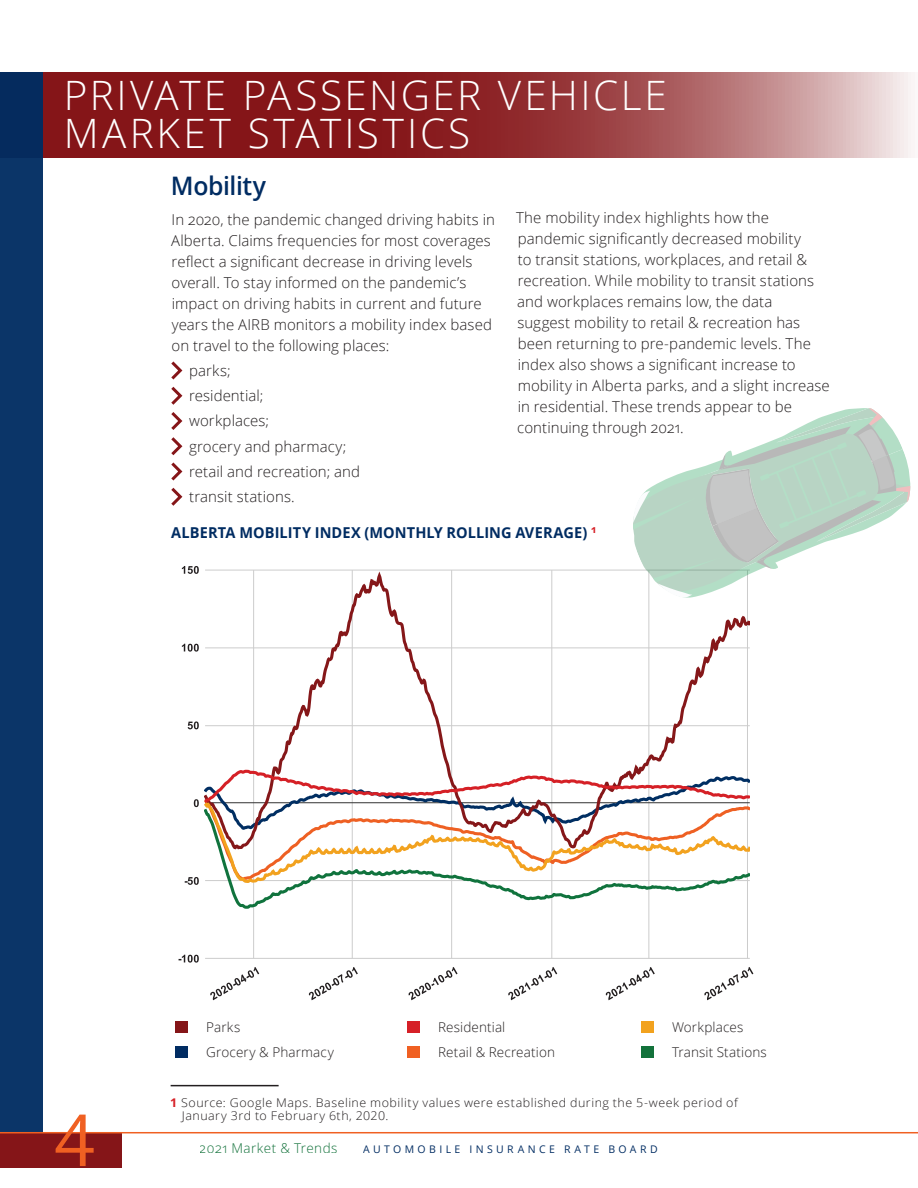
<style>
.page{position:relative;width:918px;height:1188px;background:#fff}
.page>*{position:absolute;margin:0;border:0;box-sizing:border-box;transform-origin:0 0}
.t1{font:72px "Open Sans";color:#f06022}
.top_head{font:300 40.5px/37.5px "Open Sans";letter-spacing:.065em;color:#fff}
._2nd_heads{font:600 25.5px "Open Sans";letter-spacing:-.015em;color:#002c62}
.main_text_2{font:300 15px/21px "Open Sans";letter-spacing:.005em;color:#231f20}
.main_bullet{font:300 15px "Open Sans";letter-spacing:.005em;color:#231f20}
.fin_-top_blue_head{font:700 15px "Open Sans";letter-spacing:.005em;color:#002c62}
.main_text_2-2{font:300 13.5px "Open Sans";letter-spacing:.01em;color:#231f20}
.t2{font:300 13.5px "Open Sans";letter-spacing:.035em;color:#13723b}
.footnote_text{font:300 12px/13.5px "Open Sans";letter-spacing:.04em;color:#231f20;scale:1.04 1}
.t3{font:10.5px "Open Sans";letter-spacing:.325em;color:#002c62}
.s1{font-weight:700;color:#d62027}
</style>
<div class="page">
<svg style="left:171px;top:361px;width:12px;height:145px"></svg>
<hr style="left:171px;top:1085px;width:108px;height:1px;background:#231f20">
<hr style="left:253px;top:570px;width:1px;height:388px;background:#ccc">
<hr style="left:352px;top:570px;width:1px;height:388px;background:#ccc">
<hr style="left:451px;top:570px;width:1px;height:388px;background:#ccc">
<hr style="left:551px;top:570px;width:1px;height:388px;background:#ccc">
<hr style="left:648px;top:570px;width:1px;height:388px;background:#ccc">
<hr style="left:747px;top:570px;width:1px;height:388px;background:#ccc">
<hr style="left:205px;top:958px;width:545px;height:1px;background:#ccc">
<hr style="left:205px;top:570px;width:545px;height:1px;background:#ccc">
<svg style="left:205px;top:573px;width:545px;height:195px"></svg>
<svg style="left:205px;top:768px;width:545px;height:142px"></svg>
<svg style="left:179px;top:955px;width:20px;height:8px"></svg>
<svg style="left:185px;top:877px;width:14px;height:8px"></svg>
<svg style="left:194px;top:799px;width:5px;height:8px"></svg>
<svg style="left:188px;top:721px;width:11px;height:8px"></svg>
<svg style="left:182px;top:644px;width:17px;height:8px"></svg>
<svg style="left:182px;top:566px;width:17px;height:8px"></svg>
<svg style="left:210px;top:967px;width:49px;height:33px"></svg>
<svg style="left:309px;top:967px;width:49px;height:33px"></svg>
<svg style="left:408px;top:967px;width:50px;height:33px"></svg>
<svg style="left:508px;top:967px;width:49px;height:33px"></svg>
<svg style="left:606px;top:967px;width:49px;height:33px"></svg>
<svg style="left:704px;top:967px;width:49px;height:33px"></svg>
<svg style="left:633px;top:408px;width:278px;height:191px"></svg>
<svg style="left:43px;top:72px;width:868px;height:86px;background:#9d4346"></svg>
<div style="left:0;top:72px;width:43px;height:1061px;background:#0b3568"></div>
<div style="left:0;top:1133px;width:122px;height:34px;background:#851518"></div>
<div style="left:176px;top:1046px;width:12px;height:11px;background:#002c62"></div>
<div style="left:176px;top:1021px;width:12px;height:12px;background:#851518"></div>
<div style="left:407px;top:1046px;width:13px;height:11px;background:#f06022"></div>
<div style="left:407px;top:1021px;width:13px;height:12px;background:#d62027"></div>
<div style="left:641px;top:1046px;width:12px;height:11px;background:#13723b"></div>
<div style="left:641px;top:1021px;width:12px;height:12px;background:#f2a21e"></div>
<hr style="left:0;top:1132px;width:918px;height:1px;background:#f06022">
<p class="top_head" style="left:64px;top:76px;width:605px">PRIVATE PASSENGER VEHICLE<br>MARKET STATISTICS</p>
<p class="_2nd_heads" style="left:171px;top:168px;width:97px">Mobility</p>
<p class="main_text_2" style="left:171px;top:208px;width:326px">In 2020, the pandemic changed driving habits in Alberta. Claims frequencies for most coverages reflect a significant decrease in driving levels overall. To stay informed on the pandemic’s impact on driving habits in current and future years the AIRB monitors a mobility index based on travel to the following places:</p>
<p class="main_bullet" style="left:189px;top:360px;width:43px">parks;</p>
<p class="main_bullet" style="left:189px;top:385px;width:76px">residential;</p>
<p class="main_bullet" style="left:189px;top:411px;width:81px">workplaces;</p>
<p class="main_bullet" style="left:189px;top:436px;width:159px">grocery and pharmacy;</p>
<p class="main_bullet" style="left:189px;top:461px;width:172px">retail and recreation; and</p>
<p class="main_bullet" style="left:189px;top:486px;width:107px">transit stations.</p>
<p class="main_text_2" style="left:516px;top:207px;width:315px">The mobility index highlights how the pandemic significantly decreased mobility<br>to transit stations, workplaces, and retail &amp; recreation. While mobility to transit stations and workplaces remains low, the data<br>suggest mobility to retail &amp; recreation has been returning to pre-pandemic levels. The index also shows a significant increase to mobility in Alberta parks, and a slight increase in residential. These trends appear to be continuing through 2021.</p>
<p class="fin_-top_blue_head" style="left:171px;top:522px;width:426px">ALBERTA MOBILITY INDEX (MONTHLY ROLLING AVERAGE) <sup>1</sup></p>
<h1 class="t1" style="left:54px;top:1078px;width:42px">4</h1>
<p class="main_text_2-2" style="left:206px;top:1018px;width:36px">Parks</p>
<p class="main_text_2-2" style="left:206px;top:1043px;width:129px">Grocery &amp; Pharmacy</p>
<p class="main_text_2-2" style="left:438px;top:1018px;width:69px">Residential</p>
<p class="main_text_2-2" style="left:438px;top:1043px;width:118px">Retail &amp; Recreation</p>
<p class="main_text_2-2" style="left:672px;top:1018px;width:73px">Workplaces</p>
<p class="main_text_2-2" style="left:672px;top:1043px;width:96px">Transit Stations</p>
<p class="footnote_text" style="left:182px;top:1095px;width:536px;text-indent:-12px"><span class="s1">1</span> Source: Google Maps. Baseline mobility values were established during the 5-week period of<br>January 3rd to February 6th, 2020.</p>
<p class="t2" style="left:200px;top:1139px;width:139px">2021 Market &amp; Trends</p>
<p class="t3" style="left:363px;top:1142px;width:296px">AUTOMOBILE INSURANCE RATE BOARD</p>
</div>
